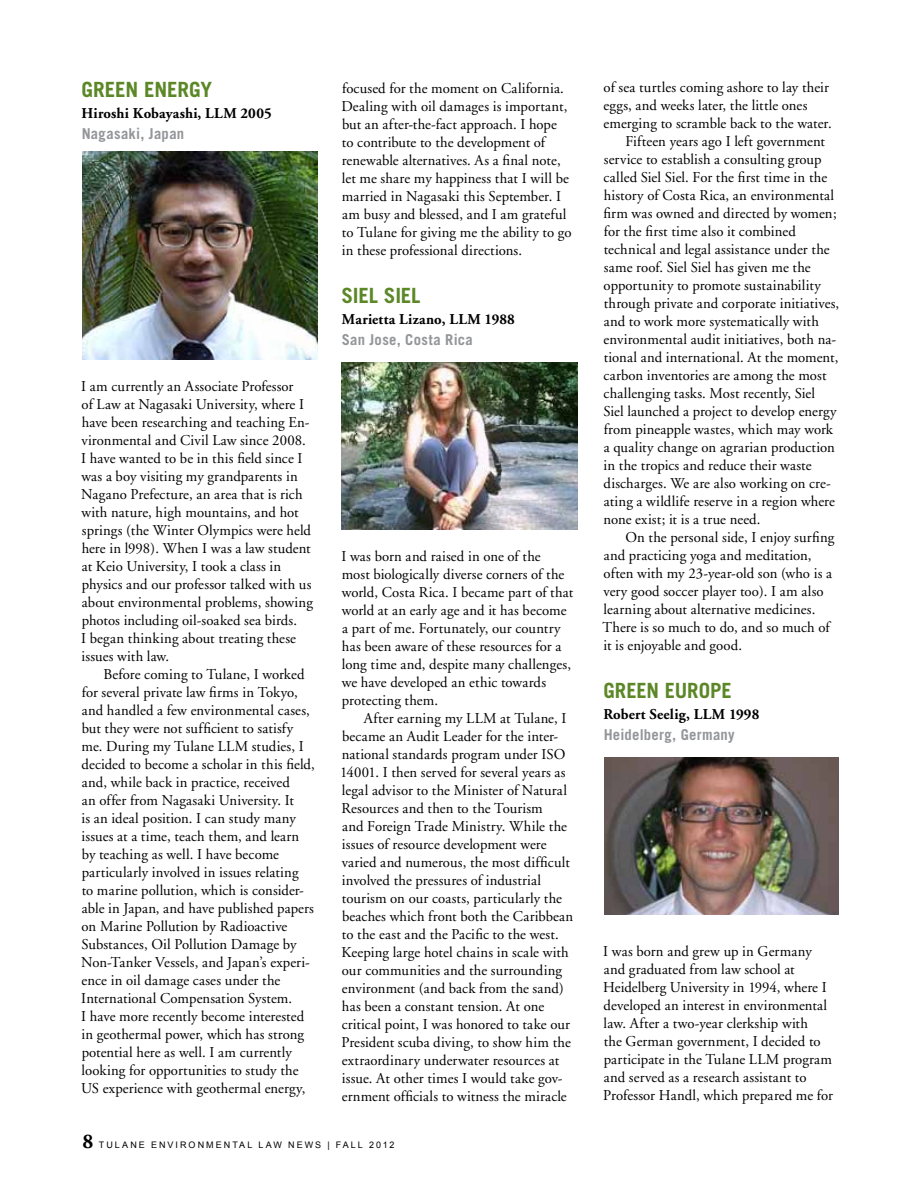
<style>
.page{position:relative;width:918px;height:1188px;background:#fff}
.page>*{position:absolute;margin:0;border:0;box-sizing:border-box;transform-origin:0 0}
.t1{font:700 21px "Trade Gothic";letter-spacing:-.005em;color:#5c8727}
.t2{font:700 21px "Adobe Garamond";color:#000}
.t3{font:15px/18px "Adobe Garamond";letter-spacing:.01em;color:#000}
.t4{font:700 15px "Adobe Garamond";letter-spacing:.015em;color:#000}
.t5{font:700 15px "Trade Gothic";letter-spacing:.02em;color:#939598}
.t6{font:9px "Arial";letter-spacing:.225em;color:#000}
</style>
<div class="page">
<img style="left:605px;top:757px;width:233px;height:158px">
<img style="left:341px;top:363px;width:237px;height:166px">
<img style="left:82px;top:151px;width:236px;height:209px">
<h1 class="t1" style="left:82px;top:77px;width:132px">GREEN ENERGY</h1>
<p class="t4" style="left:82px;top:105px;width:136px">Hiroshi Kobayashi, LLM</p>
<p class="t4" style="left:241px;top:105px;width:33px">2005</p>
<p class="t5" style="left:82px;top:125px;width:104px">Nagasaki, Japan</p>
<p class="t3" style="left:81px;top:378px;width:233px">I am currently an Associate Professor<br>of Law at Nagasaki University, where I have been researching and teaching En&shy;vironmental and Civil Law since 2008.<br>I have wanted to be in this field since I was a boy visiting my grandparents in Nagano Prefecture, an area that is rich with nature, high mountains, and hot springs (the Winter Olympics were held here in l998). When I was a law student at Keio University, I took a class in physics and our professor talked with us about environmental problems, showing photos including oil-soaked sea birds.<br>I began thinking about treating these issues with law.</p>
<p class="t3" style="left:81px;top:666px;width:235px;text-indent:22px">Before coming to Tulane, I worked for several private law firms in Tokyo, and handled a few environmental cases, but they were not sufficient to satisfy me. During my Tulane LLM studies, I decided to become a scholar in this field, and, while back in practice, received<br>an offer from Nagasaki University. It<br>is an ideal position. I can study many issues at a time, teach them, and learn by teaching as well. I have become particularly involved in issues relating<br>to marine pollution, which is consider&shy;able in Japan, and have published papers on Marine Pollution by Radioactive Substances, Oil Pollution Damage by Non-Tanker Vessels, and Japan’s experi&shy;ence in oil damage cases under the International Compensation System.<br>I have more recently become interested in geothermal power, which has strong potential here as well. I am currently looking for opportunities to study the US experience with geothermal energy,</p>
<p class="t3" style="left:341px;top:80px;width:232px">focused for the moment on California.<br>Dealing with oil damages is important, but an after-the-fact approach. I hope to contribute to the development of renewable alternatives. As a final note, let me share my happiness that I will be married in Nagasaki this September. I am busy and blessed, and I am grateful to Tulane for giving me the ability to go in these professional directions.</p>
<h1 class="t1" style="left:341px;top:283px;width:81px">SIEL SIEL</h1>
<p class="t4" style="left:342px;top:311px;width:119px">Marietta Lizano, LLM</p>
<p class="t4" style="left:485px;top:311px;width:32px">1988</p>
<p class="t5" style="left:342px;top:330px;width:133px">San Jose, Costa Rica</p>
<p class="t3" style="left:341px;top:548px;width:233px">I was born and raised in one of the<br>most biologically diverse corners of the world, Costa Rica. I became part of that world at an early age and it has become a part of me. Fortunately, our country has been aware of these resources for a long time and, despite many challenges, we have developed an ethic towards protecting them.</p>
<p class="t3" style="left:340px;top:710px;width:235px;text-indent:24px">After earning my LLM at Tulane, I became an Audit Leader for the inter&shy;national standards program under ISO 14001. I then served for several years as legal advisor to the Minister of Natural Resources and then to the Tourism<br>and Foreign Trade Ministry. While the issues of resource development were varied and numerous, the most difficult involved the pressures of industrial tourism on our coasts, particularly the beaches which front both the Caribbean to the east and the Pacific to the west.<br>Keeping large hotel chains in scale with our communities and the surrounding environment (and back from the sand) has been a constant tension. At one critical point, I was honored to take our President scuba diving, to show him the extraordinary underwater resources at issue. At other times I would take gov&shy;ernment officials to witness the miracle</p>
<h1 class="t2" style="left:82px;top:1129px;width:12px">8</h1>
<p class="t6" style="left:99px;top:1138px;width:297px">TULANE ENVIRONMENTAL LAW NEWS | FALL 2012</p>
<p class="t3" style="left:604px;top:79px;width:227px">of sea turtles coming ashore to lay their</p>
<p class="t3" style="left:604px;top:97px;width:205px">eggs, and weeks later, the little ones</p>
<p class="t3" style="left:604px;top:115px;width:230px">emerging to scramble back to the water.</p>
<p class="t3" style="left:626px;top:133px;width:201px">Fifteen years ago I left government</p>
<p class="t3" style="left:604px;top:151px;width:219px">service to establish a consulting group</p>
<p class="t3" style="left:604px;top:169px;width:225px">called Siel Siel. For the first time in the</p>
<p class="t3" style="left:604px;top:187px;width:232px">history of Costa Rica, an environmental</p>
<p class="t3" style="left:603px;top:205px;width:235px">firm was owned and directed by women;</p>
<p class="t3" style="left:604px;top:223px;width:194px">for the first time also it combined</p>
<p class="t3" style="left:604px;top:241px;width:227px">technical and legal assistance under the</p>
<p class="t3" style="left:604px;top:259px;width:208px">same roof. Siel Siel has given me the</p>
<p class="t3" style="left:604px;top:277px;width:219px">opportunity to promote sustainability</p>
<p class="t3" style="left:604px;top:295px;width:237px">through private and corporate initiatives,</p>
<p class="t3" style="left:604px;top:313px;width:217px">and to work more systematically with</p>
<p class="t3" style="left:604px;top:331px;width:234px">environmental audit initiatives, both na-</p>
<p class="t3" style="left:604px;top:349px;width:236px">tional and international. At the moment,</p>
<p class="t3" style="left:604px;top:367px;width:224px">carbon inventories are among the most</p>
<p class="t3" style="left:604px;top:385px;width:213px">challenging tasks. Most recently, Siel</p>
<p class="t3" style="left:603px;top:403px;width:235px">Siel launched a project to develop energy</p>
<p class="t3" style="left:604px;top:421px;width:231px">from pineapple wastes, which may work</p>
<p class="t3" style="left:604px;top:439px;width:232px">a quality change on agrarian production</p>
<p class="t3" style="left:603px;top:457px;width:210px">in the tropics and reduce their waste</p>
<p class="t3" style="left:604px;top:475px;width:229px">discharges. We are also working on cre-</p>
<p class="t3" style="left:604px;top:493px;width:233px">ating a wildlife reserve in a region where</p>
<p class="t3" style="left:603px;top:511px;width:159px">none exist; it is a true need.</p>
<p class="t3" style="left:626px;top:529px;width:210px">On the personal side, I enjoy surfing</p>
<p class="t3" style="left:604px;top:547px;width:209px">and practicing yoga and meditation,</p>
<p class="t3" style="left:604px;top:565px;width:230px">often with my 23-year-old son (who is a</p>
<p class="t3" style="left:603px;top:583px;width:222px">very good soccer player too). I am also</p>
<p class="t3" style="left:604px;top:601px;width:213px">learning about alternative medicines.</p>
<p class="t3" style="left:603px;top:619px;width:229px">There is so much to do, and so much of</p>
<p class="t3" style="left:603px;top:637px;width:140px">it is enjoyable and good.</p>
<h1 class="t1" style="left:604px;top:678px;width:130px">GREEN EUROPE</h1>
<p class="t4" style="left:603px;top:706px;width:102px">Robert Seelig, LLM</p>
<p class="t4" style="left:729px;top:706px;width:32px">1998</p>
<p class="t5" style="left:604px;top:725px;width:133px">Heidelberg, Germany</p>
<p class="t3" style="left:603px;top:943px;width:231px">I was born and grew up in Germany and graduated from law school at Heidelberg University in 1994, where I developed an interest in environmental law. After a two-year clerkship with<br>the German government, I decided to participate in the Tulane LLM program and served as a research assistant to Professor Handl, which prepared me for</p>
</div>
